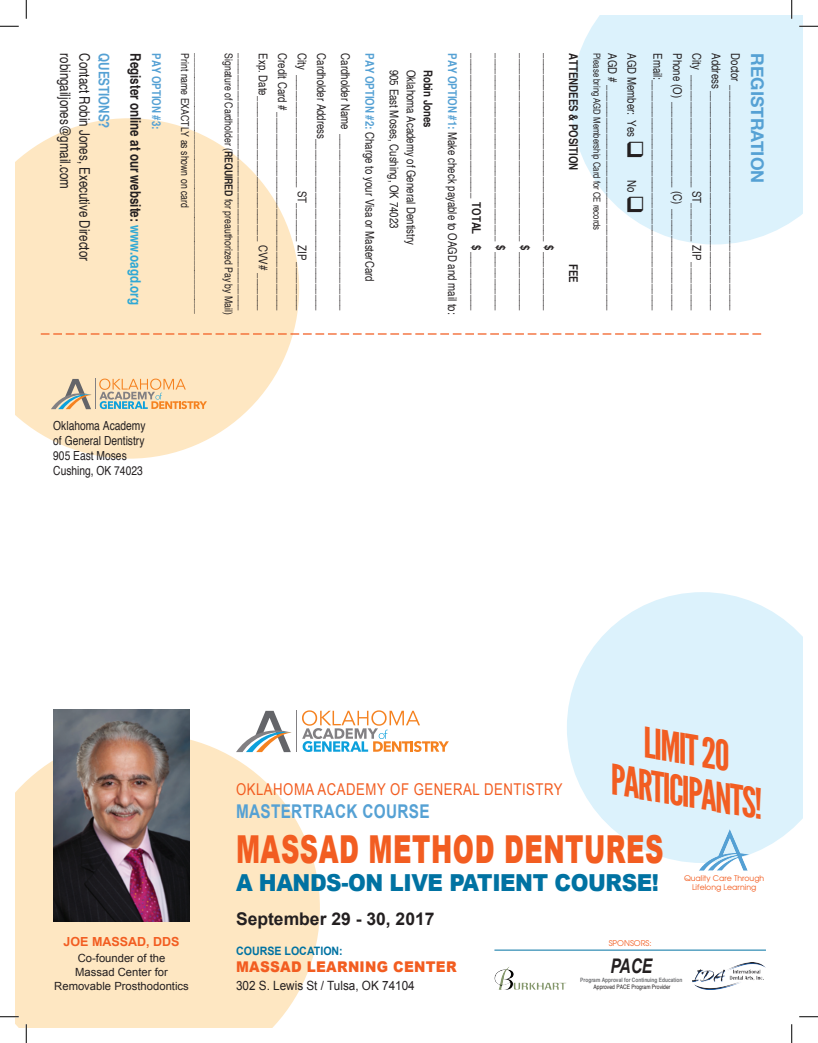
<style>
.page{position:relative;width:818px;height:1043px;background:#fff}
.page>*{position:absolute;margin:0;border:0;box-sizing:border-box;transform-origin:0 0}
.t1{font:italic 41.38px "League Gothic";color:#f25d21}
.t2{font:900 38.5px "Arial";letter-spacing:.02em;color:#f25d21;scale:.66 1}
.t3{font:900 23.38px "Arial";letter-spacing:-.02em;color:#0072a2;scale:.92 1}
.t4{font:italic 700 20.12px "Arial";color:#231f20;scale:.77 1}
.t5{font:700 19px "Arial";letter-spacing:.02em;color:#55a1d4;scale:.81 1}
.t6{font:700 17.5px "Arial";color:#231f20}
.t7{font:700 17.5px "Helvetica Neue";color:#55a1d4}
.t8{font:16.25px "Arial";letter-spacing:.04em;color:#f25d21;scale:.81 1}
.t9{font:900 14.75px "Arial";letter-spacing:.02em;color:#f25d21;scale:.92 1}
.t10{font:condensed 14.5px "Helvetica";color:#231f20}
.t11{font:700 condensed 14.5px "Helvetica";color:#231f20}
.t12{font:700 condensed 14.5px "Helvetica";color:#55a1d4}
.t13{font:12.75px "Arial";color:#231f20;scale:.92 1}
.t14{font:condensed 12.5px "Helvetica";color:#231f20}
.t15{font:700 12.5px "Arial";color:#f25d21}
.t16{font:condensed 12.12px "Helvetica";color:#231f20}
.t17{font:700 condensed 12.12px "Helvetica";color:#231f20}
.t18{font:700 condensed 12.12px "Helvetica";color:#55a1d4}
.t19{font:700 11.5px "Arial";color:#0072a2;scale:.92 1}
.t20{font:11.25px "Arial";color:#231f20}
.t21{font:condensed 10.88px "Helvetica";color:#231f20}
.t22{font:condensed 9.75px "Helvetica";color:#231f20}
.t23{font:7.88px "Avant Garde";color:#f25d21}
.t24{font:7.75px "Avant Garde";color:#f25d21}
.t25{font:condensed 6.12px "Helvetica";color:#231f20}
.t26{font:700 condensed 5.88px "Helvetica";color:#717275}
.s1{color:#2fa8d5}
.s2{font-weight:700}
.s3{font-weight:700;color:#55a1d4}
</style>
<div class="page">
<svg style="left:567px;top:592px;width:235px;height:271px;fill:#dcf2fc"></svg>
<svg style="left:15px;top:734px;width:305px;height:294px;background:#fde9c9"></svg>
<svg style="left:15px;top:118px;width:284px;height:340px;fill:#fee7c2"></svg>
<svg style="left:571px;top:15px;width:231px;height:229px;background:#dff3fc"></svg>
<img style="left:53px;top:709px;width:137px;height:212px">
<svg style="left:41px;top:333px;width:720px;height:1px"></svg>
<svg style="left:236px;top:711px;width:55px;height:41px"></svg>
<hr style="left:297px;top:710px;width:1px;height:42px;background:#828083">
<svg style="left:302px;top:710px;width:147px;height:42px"></svg>
<svg style="left:51px;top:379px;width:41px;height:30px"></svg>
<hr style="left:95px;top:379px;width:1px;height:30px;background:#828083">
<svg style="left:99px;top:378px;width:108px;height:31px;background:#e4cca7"></svg>
<img style="left:692px;top:962px;width:74px;height:28px">
<img style="left:698px;top:831px;width:30px;height:39px">
<img style="left:494px;top:966px;width:72px;height:23px">
<hr style="left:494px;top:949px;width:272px;height:1px;background:#0072a2">
<svg style="left:0;top:25px;width:19px;height:2px"></svg>
<svg style="left:799px;top:25px;width:19px;height:2px"></svg>
<svg style="left:0;top:1015px;width:19px;height:2px"></svg>
<svg style="left:799px;top:1016px;width:19px;height:1px"></svg>
<svg style="left:25px;top:0;width:2px;height:19px"></svg>
<svg style="left:25px;top:1024px;width:2px;height:18px"></svg>
<svg style="left:790px;top:0;width:2px;height:19px"></svg>
<svg style="left:791px;top:1024px;width:1px;height:18px"></svg>
<p class="t10" style="left:74px;top:53px;width:137px;rotate:90deg">robingailjones@gmail.com</p>
<p class="t10" style="left:94px;top:53px;width:209px;rotate:90deg">Contact Robin Jones, Executive Director</p>
<p class="t12" style="left:113px;top:53px;width:77px;rotate:90deg">QUESTIONS?</p>
<p class="t11" style="left:145px;top:53px;width:253px;rotate:90deg">Register online at our website: <span class="s1">www.oagd.org</span></p>
<p class="t18" style="left:164px;top:53px;width:78px;rotate:90deg">PAY OPTION #3:</p>
<p class="t21" style="left:192px;top:53px;width:156px;rotate:90deg">Print name EXACTLY as shown on card</p>
<p class="t21" style="left:206px;top:53px;width:262px;rotate:90deg">______________________________________________________</p>
<p class="t21" style="left:235px;top:53px;width:263px;rotate:90deg">Signature of Cardholder (<span class="s2">REQUIRED</span> for preauthorized Pay by Mail)</p>
<p class="t16" style="left:251px;top:53px;width:259px;rotate:90deg">________________________________________________</p>
<p class="t16" style="left:271px;top:53px;width:259px;rotate:90deg">Exp. Date___________________________ CVV# _______</p>
<p class="t16" style="left:290px;top:53px;width:259px;rotate:90deg">Credit Card #_____________________________________</p>
<p class="t16" style="left:309px;top:53px;width:259px;rotate:90deg">City _____________________ ST_______ ZIP _________</p>
<p class="t16" style="left:329px;top:53px;width:259px;rotate:90deg">Cardholder Address________________________________</p>
<p class="t16" style="left:353px;top:53px;width:259px;rotate:90deg">Cardholder Name _________________________________</p>
<p class="t16" style="left:377px;top:53px;width:230px;rotate:90deg"><span class="s3">PAY OPTION #2:</span> Charge to your Visa or MasterCard</p>
<p class="t16" style="left:401px;top:70px;width:160px;rotate:90deg">905 East Moses, Cushing, OK 74023</p>
<p class="t16" style="left:418px;top:70px;width:177px;rotate:90deg">Oklahoma Academy of General Dentistry</p>
<p class="t17" style="left:435px;top:70px;width:59px;rotate:90deg">Robin Jones</p>
<p class="t16" style="left:460px;top:53px;width:262px;rotate:90deg"><span class="s3">PAY OPTION #1:</span> Make check payable to OAGD and mail to:</p>
<p class="t17" style="left:484px;top:53px;width:259px;rotate:90deg">___________________________ TOTAL $ ___________</p>
<p class="t17" style="left:508px;top:53px;width:259px;rotate:90deg">___________________________________ $ ___________</p>
<p class="t17" style="left:532px;top:53px;width:259px;rotate:90deg">___________________________________ $ ___________</p>
<p class="t17" style="left:557px;top:53px;width:259px;rotate:90deg">___________________________________ $ ___________</p>
<p class="t16" style="left:620px;top:53px;width:259px;rotate:90deg">AGD # __________________________________________</p>
<p class="t17" style="left:581px;top:53px;width:118px;rotate:90deg">ATTENDEES &amp; POSITION</p>
<p class="t22" style="left:603px;top:53px;width:178px;rotate:90deg">Please bring AGD Membership Card for CE records</p>
<p class="t17" style="left:581px;top:264px;width:20px;rotate:90deg">FEE</p>
<p class="t16" style="left:639px;top:53px;width:162px;rotate:90deg">AGD Member: Yes ❑ No ❑</p>
<p class="t16" style="left:665px;top:53px;width:259px;rotate:90deg">Email:___________________________________________</p>
<p class="t16" style="left:704px;top:53px;width:259px;rotate:90deg">City _____________________ ST_______ ZIP _________</p>
<p class="t16" style="left:684px;top:53px;width:259px;rotate:90deg">Phone (O) ________________ (C) ___________________</p>
<p class="t16" style="left:723px;top:53px;width:259px;rotate:90deg">Address _________________________________________</p>
<p class="t16" style="left:743px;top:53px;width:259px;rotate:90deg">Doctor __________________________________________</p>
<p class="t7" style="left:771px;top:53px;width:131px;rotate:90deg">REGISTRATION</p>
<p class="t14" style="left:53px;top:418px;width:94px">Oklahoma Academy</p>
<p class="t14" style="left:53px;top:433px;width:93px">of General Dentistry</p>
<p class="t14" style="left:53px;top:448px;width:75px">905 East Moses</p>
<p class="t14" style="left:53px;top:463px;width:91px">Cushing, OK 74023</p>
<p class="t15" style="left:64px;top:933px;width:117px">JOE MASSAD, DDS</p>
<p class="t20" style="left:78px;top:950px;width:89px">Co-founder of the</p>
<p class="t20" style="left:75px;top:964px;width:94px">Massad Center for</p>
<p class="t20" style="left:54px;top:978px;width:136px">Removable Prosthodontics</p>
<p class="t1" style="left:650px;top:718px;width:89px;rotate:10deg">LIMIT 20</p>
<p class="t1" style="left:617px;top:755px;width:155px;rotate:10deg">PARTICIPANTS!</p>
<p class="t2" style="left:236px;top:821px;width:649px">MASSAD METHOD DENTURES</p>
<p class="t3" style="left:236px;top:865px;width:461px">A HANDS-ON LIVE PATIENT COURSE!</p>
<p class="t8" style="left:236px;top:778px;width:405px">OKLAHOMA ACADEMY OF GENERAL DENTISTRY</p>
<p class="t5" style="left:236px;top:798px;width:241px">MASTERTRACK COURSE</p>
<p class="t24" style="left:684px;top:872px;width:82px">Quality Care Through</p>
<p class="t24" style="left:692px;top:882px;width:66px">Lifelong Learning</p>
<p class="t6" style="left:236px;top:907px;width:200px">September 29 - 30, 2017</p>
<p class="t19" style="left:236px;top:943px;width:118px">COURSE LOCATION:</p>
<p class="t9" style="left:236px;top:956px;width:241px">MASSAD LEARNING CENTER</p>
<p class="t13" style="left:236px;top:977px;width:196px">302 S. Lewis St / Tulsa, OK 74104</p>
<p class="t23" style="left:608px;top:938px;width:45px">SPONSORS:</p>
<p class="t25" style="left:593px;top:983px;width:78px">Approved PACE Program Provider</p>
<p class="t4" style="left:610px;top:952px;width:56px">PACE</p>
<p class="t26" style="left:580px;top:976px;width:104px">Program Approval for Continuing Education</p>
</div>
